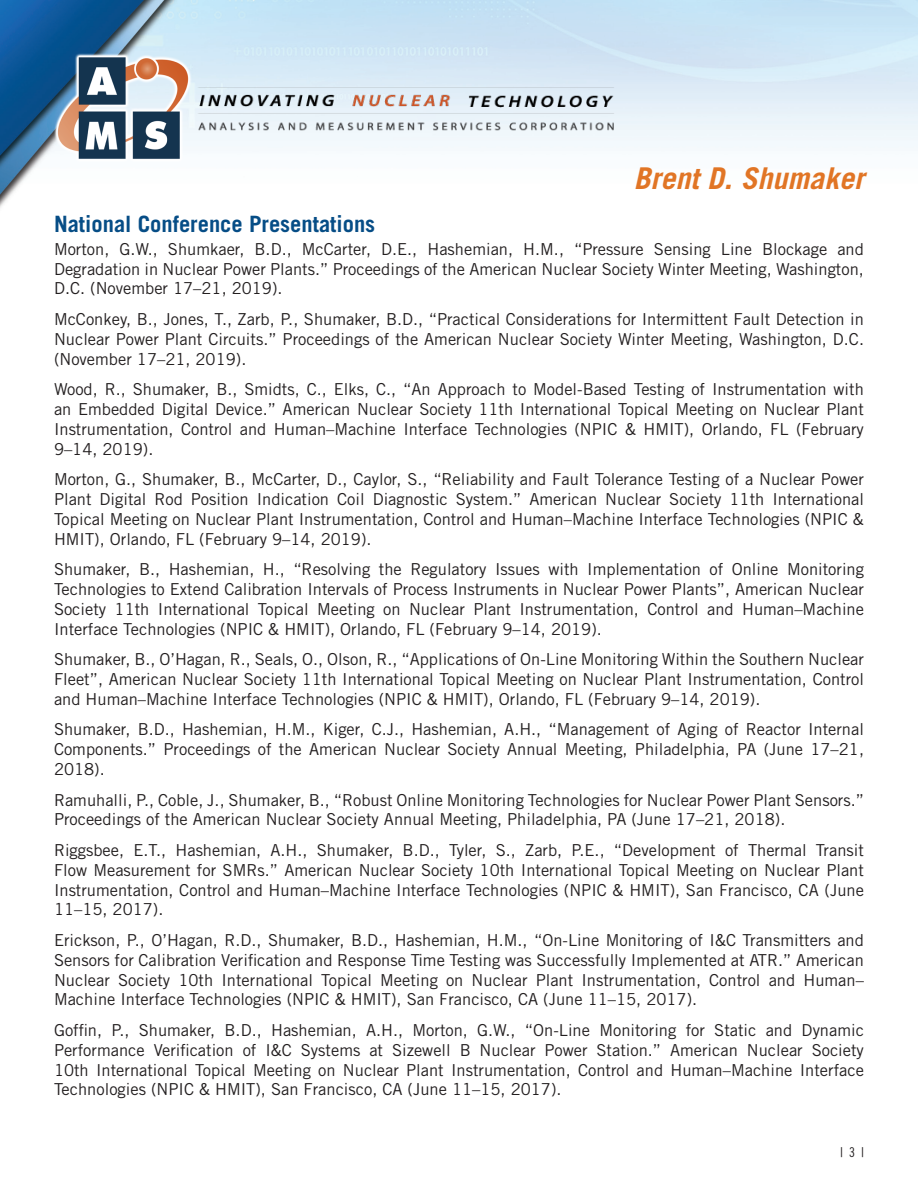
<style>
.page{position:relative;width:918px;height:1188px;background:#fff}
.page>*{position:absolute;margin:0;border:0;box-sizing:border-box;transform-origin:0 0}
.t1{font:italic 700 30px "Trade Gothic LT Std";color:#e17525}
.t2{font:700 22.5px "Trade Gothic LT Std";color:#064d86}
.t3{font:16.5px/19.8px "Trade Gothic LT Std";color:#231f20;text-align:justify}
.t4{font:13.5px "Trade Gothic LT Std Cn 18";color:#231f20}
</style>
<div class="page">
<img style="left:0;top:0;width:918px;height:208px">
<img style="left:44px;top:46px;width:158px;height:123px">
<img style="left:197px;top:45px;width:431px;height:110px">
<h1 class="t1" style="left:634px;top:160px;width:232px">Brent D. Shumaker</h1>
<p class="t2" style="left:54px;top:210px;width:323px">National Conference Presentations</p>
<p class="t3" style="left:54px;top:239px;width:811px">Morton, G.W., Shumkaer, B.D., McCarter, D.E., Hashemian, H.M., “Pressure Sensing Line Blockage and Degradation in Nuclear Power Plants.” Proceedings of the American Nuclear Society Winter Meeting, Washington, D.C. (November 17–21, 2019).</p>
<p class="t3" style="left:54px;top:309px;width:812px">McConkey, B., Jones, T., Zarb, P., Shumaker, B.D., “Practical Considerations for Intermittent Fault Detection in Nuclear Power Plant Circuits.” Proceedings of the American Nuclear Society Winter Meeting, Washington, D.C. (November 17–21, 2019).</p>
<p class="t3" style="left:54px;top:379px;width:812px">Wood, R., Shumaker, B., Smidts, C., Elks, C., “An Approach to Model-Based Testing of Instrumentation with an Embedded Digital Device.” American Nuclear Society 11th International Topical Meeting on Nuclear Plant Instrumentation, Control and Human–Machine Interface Technologies (NPIC &amp; HMIT), Orlando, FL (February 9–14, 2019).</p>
<p class="t3" style="left:54px;top:469px;width:812px">Morton, G., Shumaker, B., McCarter, D., Caylor, S., “Reliability and Fault Tolerance Testing of a Nuclear Power Plant Digital Rod Position Indication Coil Diagnostic System.” American Nuclear Society 11th International Topical Meeting on Nuclear Plant Instrumentation, Control and Human–Machine Interface Technologies (NPIC &amp; HMIT), Orlando, FL (February 9–14, 2019).</p>
<p class="t3" style="left:54px;top:559px;width:812px">Shumaker, B., Hashemian, H., “Resolving the Regulatory Issues with Implementation of Online Monitoring Technologies to Extend Calibration Intervals of Process Instruments in Nuclear Power Plants”, American Nuclear Society 11th International Topical Meeting on Nuclear Plant Instrumentation, Control and Human–Machine Interface Technologies (NPIC &amp; HMIT), Orlando, FL (February 9–14, 2019).</p>
<p class="t3" style="left:54px;top:649px;width:812px">Shumaker, B., O’Hagan, R., Seals, O., Olson, R., “Applications of On-Line Monitoring Within the Southern Nuclear Fleet”, American Nuclear Society 11th International Topical Meeting on Nuclear Plant Instrumentation, Control and Human–Machine Interface Technologies (NPIC &amp; HMIT), Orlando, FL (February 9–14, 2019).</p>
<p class="t3" style="left:54px;top:719px;width:812px">Shumaker, B.D., Hashemian, H.M., Kiger, C.J., Hashemian, A.H., “Management of Aging of Reactor Internal Components.” Proceedings of the American Nuclear Society Annual Meeting, Philadelphia, PA (June 17–21, 2018).</p>
<p class="t3" style="left:54px;top:790px;width:812px">Ramuhalli, P., Coble, J., Shumaker, B., “Robust Online Monitoring Technologies for Nuclear Power Plant Sensors.”<br>Proceedings of the American Nuclear Society Annual Meeting, Philadelphia, PA (June 17–21, 2018).</p>
<p class="t3" style="left:54px;top:840px;width:812px">Riggsbee, E.T., Hashemian, A.H., Shumaker, B.D., Tyler, S., Zarb, P.E., “Development of Thermal Transit Flow Measurement for SMRs.” American Nuclear Society 10th International Topical Meeting on Nuclear Plant Instrumentation, Control and Human–Machine Interface Technologies (NPIC &amp; HMIT), San Francisco, CA (June 11–15, 2017).</p>
<p class="t3" style="left:54px;top:930px;width:811px">Erickson, P., O’Hagan, R.D., Shumaker, B.D., Hashemian, H.M., “On-Line Monitoring of I&amp;C Transmitters and Sensors for Calibration Verification and Response Time Testing was Successfully Implemented at ATR.” American Nuclear Society 10th International Topical Meeting on Nuclear Plant Instrumentation, Control and Human– Machine Interface Technologies (NPIC &amp; HMIT), San Francisco, CA (June 11–15, 2017).</p>
<p class="t3" style="left:54px;top:1020px;width:812px">Goffin, P., Shumaker, B.D., Hashemian, A.H., Morton, G.W., “On-Line Monitoring for Static and Dynamic Performance Verification of I&amp;C Systems at Sizewell B Nuclear Power Station.” American Nuclear Society 10th International Topical Meeting on Nuclear Plant Instrumentation, Control and Human–Machine Interface Technologies (NPIC &amp; HMIT), San Francisco, CA (June 11–15, 2017).</p>
<p class="t4" style="left:840px;top:1144px;width:25px">| 3 |</p>
</div>
